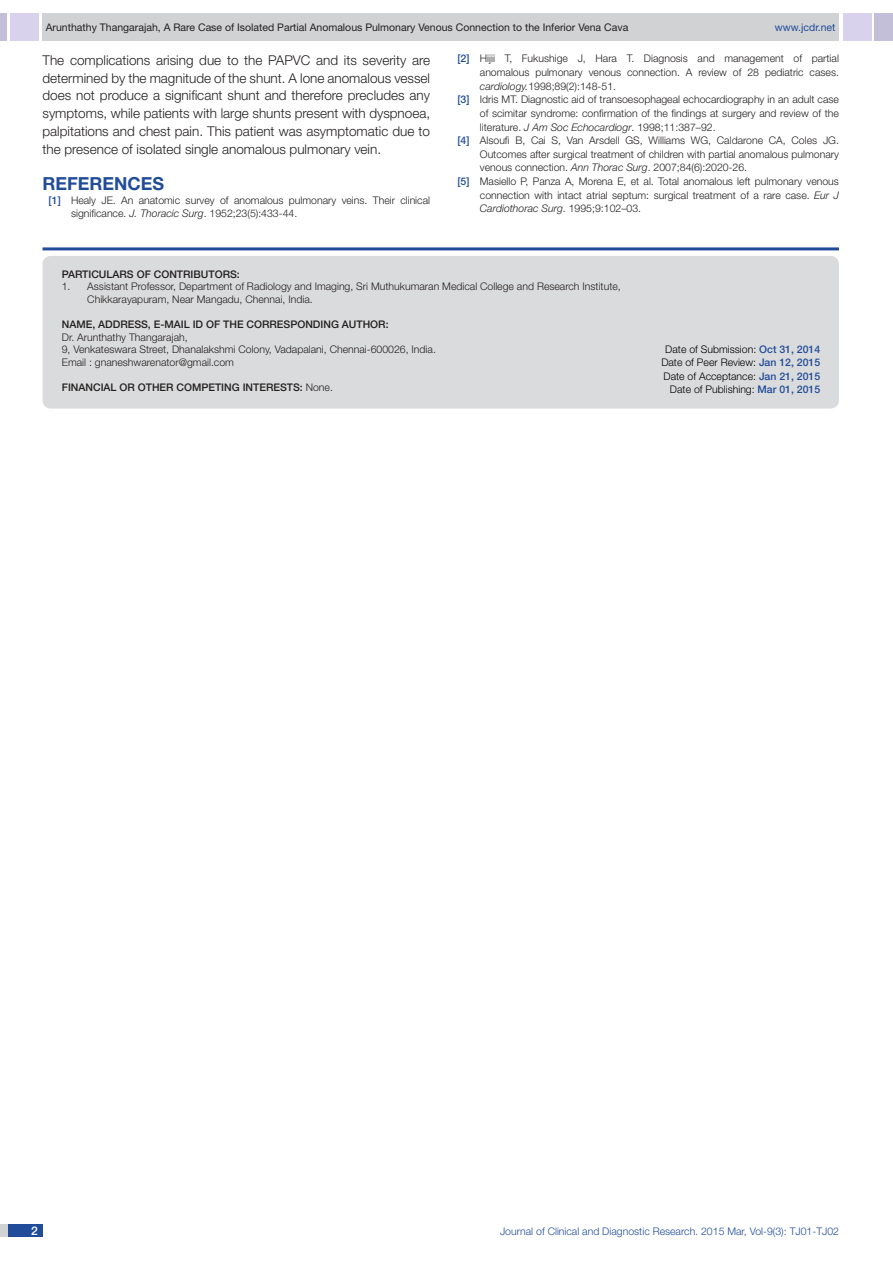
<style>
.page{position:relative;width:893px;height:1263px;background:#fff}
.page>*{position:absolute;margin:0;border:0;box-sizing:border-box;transform-origin:0 0}
.Heading{font:700 18px "Helvetica Neue";color:#214c99}
.Body_text{font:300 13.5px/18px "Helvetica Neue";color:#231f20;text-align:justify}
.t1{font:500 12px "Helvetica Neue";color:#fff}
.con_particulars{font:300 10.5px/13.6px "Helvetica Neue";color:#231f20}
.con_particulars-2{font:500 10.5px "Helvetica Neue";color:#231f20}
.t2{font:300 10.5px "Helvetica Neue";color:#000}
.t3{font:10.5px "Helvetica Neue";color:#231f20}
.t4{font:300 10.5px "Helvetica Neue";color:#214c99}
.t5{font:italic 300 10.5px "Helvetica Neue";color:#231f20}
.t6{font:10.5px "Helvetica Neue";color:#214c99}
.s1{font-weight:500;color:#214c99}
.s2{font-style:italic}
.s3{font-style:normal}
.s4{font-weight:300}
</style>
<div class="page">
<div style="left:0;top:13px;width:7px;height:28px;background:#c3bfd8"></div>
<div style="left:10px;top:13px;width:29px;height:28px;background:#d9d2ec"></div>
<div style="left:43px;top:13px;width:796px;height:28px;background:#d1d2d4"></div>
<div style="left:875px;top:13px;width:18px;height:28px;background:#c3bfd8"></div>
<div style="left:843px;top:13px;width:29px;height:28px;background:#d9d2ec"></div>
<div style="left:0;top:1224px;width:43px;height:13px;background:#d1d2d4"></div>
<div style="left:8px;top:1224px;width:35px;height:13px;background:#214c99"></div>
<hr style="left:43px;top:247px;width:796px;height:3px;background:#214c99">
<div style="left:43px;top:256px;width:796px;height:153px;background:#dadbdc;border-radius:9px"></div>
<p class="t3" style="left:46px;top:21px;width:584px">Arunthathy Thangarajah, A Rare Case of Isolated Partial Anomalous Pulmonary Venous Connection to the Inferior Vena Cava</p>
<p class="t6" style="left:775px;top:21px;width:62px">www.jcdr.net</p>
<p class="Body_text" style="left:43px;top:51px;width:389px">The complications arising due to the PAPVC and its severity are determined by the magnitude of the shunt. A lone anomalous vessel does not produce a significant shunt and therefore precludes any symptoms, while patients with large shunts present with dyspnoea, palpitations and chest pain. This patient was asymptomatic due to the presence of isolated single anomalous pulmonary vein.</p>
<p class="Heading" style="left:43px;top:172px;width:123px">REFERENCES</p>
<p class="con_particulars" style="left:71px;top:193px;width:361px;text-indent:-22px"><span class="s1">[1]</span> Healy JE. An anatomic survey of anomalous pulmonary veins. Their clinical significance. <span class="s2">J. Thoracic Surg</span>. 1952;23(5):433-44.</p>
<p class="con_particulars" style="left:457px;top:51px;width:383px"><span class="s1">[2]</span> Hijii T, Fukushige J, Hara T. Diagnosis and management of partial</p>
<p class="con_particulars" style="left:480px;top:65px;width:361px">anomalous pulmonary venous connection. A review of 28 pediatric cases.</p>
<p class="con_particulars" style="left:480px;top:79px;width:138px"><span class="s2">cardiology.</span>1998;89(2):148-51.</p>
<p class="con_particulars" style="left:457px;top:92px;width:383px"><span class="s1">[3]</span> Idris MT. Diagnostic aid of transoesophageal echocardiography in an adult case</p>
<p class="con_particulars" style="left:480px;top:106px;width:361px">of scimitar syndrome: confirmation of the findings at surgery and review of the</p>
<p class="con_particulars" style="left:480px;top:120px;width:237px">literature. <span class="s2">J Am Soc Echocardiogr</span>. 1998;11:387–92.</p>
<p class="con_particulars" style="left:457px;top:133px;width:383px"><span class="s1">[4]</span> Alsoufi B, Cai S, Van Arsdell GS, Williams WG, Caldarone CA, Coles JG.</p>
<p class="con_particulars" style="left:480px;top:147px;width:361px">Outcomes after surgical treatment of children with partial anomalous pulmonary</p>
<p class="con_particulars" style="left:480px;top:161px;width:269px">venous connection. <span class="s2">Ann Thorac Surg</span>. 2007;84(6):2020-26.</p>
<p class="con_particulars" style="left:457px;top:174px;width:383px"><span class="s1">[5]</span> Masiello P, Panza A, Morena E, et al. Total anomalous left pulmonary venous</p>
<p class="con_particulars" style="left:480px;top:188px;width:361px">connection with intact atrial septum: surgical treatment of a rare case. <span class="s2">Eur J</span></p>
<p class="t5" style="left:480px;top:202px;width:163px">Cardiothorac Surg<span class="s3">. 1995;9:102–03.</span></p>
<p class="con_particulars-2" style="left:62px;top:267px;width:179px">PARTICULARS OF CONTRIBUTORS:</p>
<p class="con_particulars" style="left:62px;top:279px;width:560px">1. Assistant Professor, Department of Radiology and Imaging, Sri Muthukumaran Medical College and Research Institute,</p>
<p class="con_particulars" style="left:87px;top:292px;width:227px">Chikkarayapuram, Near Mangadu, Chennai, India.</p>
<p class="con_particulars-2" style="left:62px;top:318px;width:295px">NAME, ADDRESS, E-MAIL ID OF TH E CORRESPONDING AUTH</p>
<p class="con_particulars-2" style="left:370px;top:318px;width:20px">OR:</p>
<p class="con_particulars" style="left:62px;top:330px;width:127px">Dr. Arunthathy Thangarajah,</p>
<p class="con_particulars" style="left:62px;top:342px;width:376px">9, Venkateswara Street, Dhanalakshmi Colony, Vadapalani, Chennai-600026, India.</p>
<p class="con_particulars" style="left:62px;top:355px;width:174px">Email : gnaneshwarenator@gmail.com</p>
<p class="con_particulars-2" style="left:62px;top:381px;width:39px">Financial</p>
<p class="con_particulars-2" style="left:120px;top:381px;width:215px">OR OTH ER COMPETING INTERESTS: <span class="s4">None.</span></p>
<p class="t2" style="left:665px;top:343px;width:157px">Date of Submission: <span class="s1">Oct 31, 2014</span></p>
<p class="t2" style="left:661px;top:356px;width:160px">Date of Peer Review: <span class="s1">Jan 12, 2015</span></p>
<p class="t2" style="left:663px;top:370px;width:158px">Date of Acceptance: <span class="s1">Jan 21, 2015</span></p>
<p class="t2" style="left:670px;top:383px;width:152px">Date of Publishing: <span class="s1">Mar 01, 2015</span></p>
<p class="t1" style="left:31px;top:1223px;width:8px">2</p>
<p class="t4" style="left:500px;top:1225px;width:341px">Journal of Clinical and Diagnostic Research. 2015 Mar, Vol-9(3): TJ01-TJ02</p>
</div>
